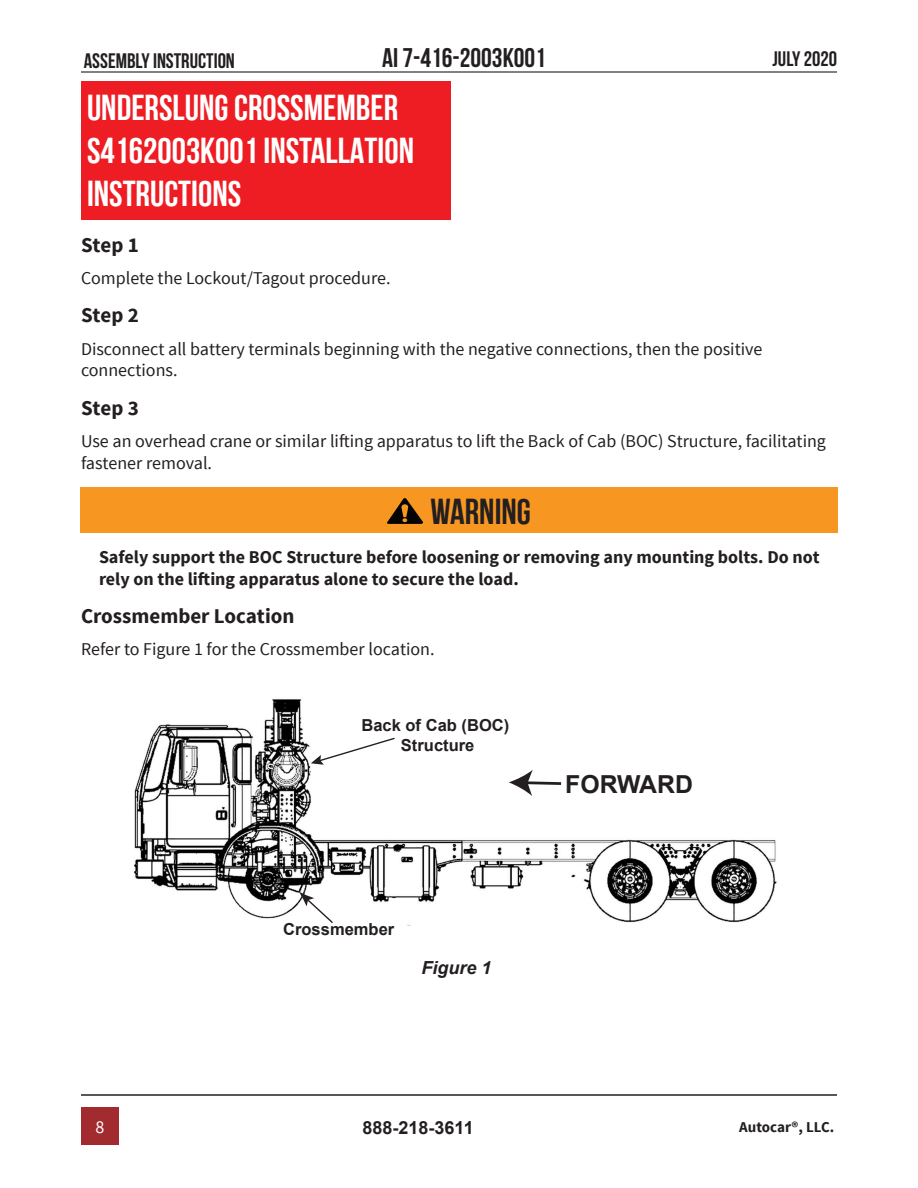
<style>
.page{position:relative;width:918px;height:1188px;background:#fff}
.page>*{position:absolute;margin:0;border:0;box-sizing:border-box;transform-origin:0 0}
.t1{font:36px/43.2px "Bebas Neue";color:#fff}
.t2{font:36px "Bebas Neue";color:#231f20}
.t3{font:700 27px "Bebas Neue";color:#231f20}
.t4{font:700 24.75px "Arial";color:#231f20}
.t5{font:700 21px "Source Sans Pro";color:#231f20}
.t6{font:700 21px "Bebas Neue";color:#231f20}
.t7{font:18px/21.6px "Source Sans Pro";color:#231f20}
.t8{font:700 18px/21.6px "Source Sans Pro";color:#231f20}
.t9{font:700 18px "Arial";color:#231f20}
.t10{font:italic 700 18px "Arial";color:#231f20}
.t11{font:18px "Source Sans Pro";color:#fff}
.t12{font:700 16.5px/19.8px "Arial";color:#231f20;text-align:center}
.t13{font:700 15px "Source Sans Pro";color:#231f20}
</style>
<div class="page">
<div style="left:81px;top:1107px;width:38px;height:38px;background:#a12b2f"></div>
<hr style="left:81px;top:71px;width:756px;height:2px;background:#231f20">
<hr style="left:81px;top:1094px;width:756px;height:2px;background:#231f20">
<div style="left:81px;top:81px;width:370px;height:139px;background:#ee1d23"></div>
<div style="left:80px;top:488px;width:758px;height:45px;background:#f79722"></div>
<svg style="left:387px;top:498px;width:36px;height:26px"></svg>
<img style="left:133px;top:699px;width:644px;height:227px">
<svg style="left:311px;top:737px;width:85px;height:28px"></svg>
<svg style="left:300px;top:893px;width:34px;height:32px"></svg>
<svg style="left:509px;top:770px;width:55px;height:26px"></svg>
<h2 class="t3" style="left:382px;top:43px;width:165px">AI 7-416-2003K001</h2>
<p class="t6" style="left:773px;top:47px;width:66px">JULY 2020</p>
<h1 class="t1" style="left:87px;top:85px;width:329px">UNDERSLUNG CROSSMEMBER<br>S4162003K001 INSTALLATION<br>INSTRUCTIONS</h1>
<p class="t5" style="left:81px;top:231px;width:59px">Step 1</p>
<p class="t7" style="left:81px;top:268px;width:311px">Complete the Lockout/Tagout procedure.</p>
<p class="t5" style="left:81px;top:302px;width:59px">Step 2</p>
<p class="t7" style="left:81px;top:338px;width:683px">Disconnect all battery terminals beginning with the negative connections, then the positive connections.</p>
<p class="t5" style="left:81px;top:394px;width:59px">Step 3</p>
<p class="t7" style="left:81px;top:431px;width:747px">Use an overhead crane or similar lifting apparatus to lift the Back of Cab (BOC) Structure, facilitating fastener removal.</p>
<h1 class="t2" style="left:430px;top:492px;width:102px">WARNING</h1>
<p class="t8" style="left:99px;top:547px;width:722px">Safely support the BOC Structure before loosening or removing any mounting bolts. Do not rely on the lifting apparatus alone to secure the load.</p>
<p class="t5" style="left:81px;top:603px;width:215px">Crossmember Location</p>
<p class="t7" style="left:81px;top:639px;width:355px">Refer to Figure 1 for the Crossmember location.</p>
<p class="t6" style="left:84px;top:49px;width:153px">ASSEMBLY INSTRUCTION</p>
<p class="t11" style="left:95px;top:1116px;width:10px">8</p>
<p class="t12" style="left:361px;top:715px;width:149px">Back of Cab (BOC)<br>Structure</p>
<p class="t12" style="left:283px;top:919px;width:113px">Crossmember</p>
<p class="t10" style="left:421px;top:956px;width:72px">Figure 1</p>
<h3 class="t4" style="left:565px;top:767px;width:129px">FORWARD</h3>
<p class="t9" style="left:363px;top:1115px;width:113px">888-218-3611</p>
<p class="t13" style="left:739px;top:1117px;width:97px">Autocar®, LLC.</p>
</div>
